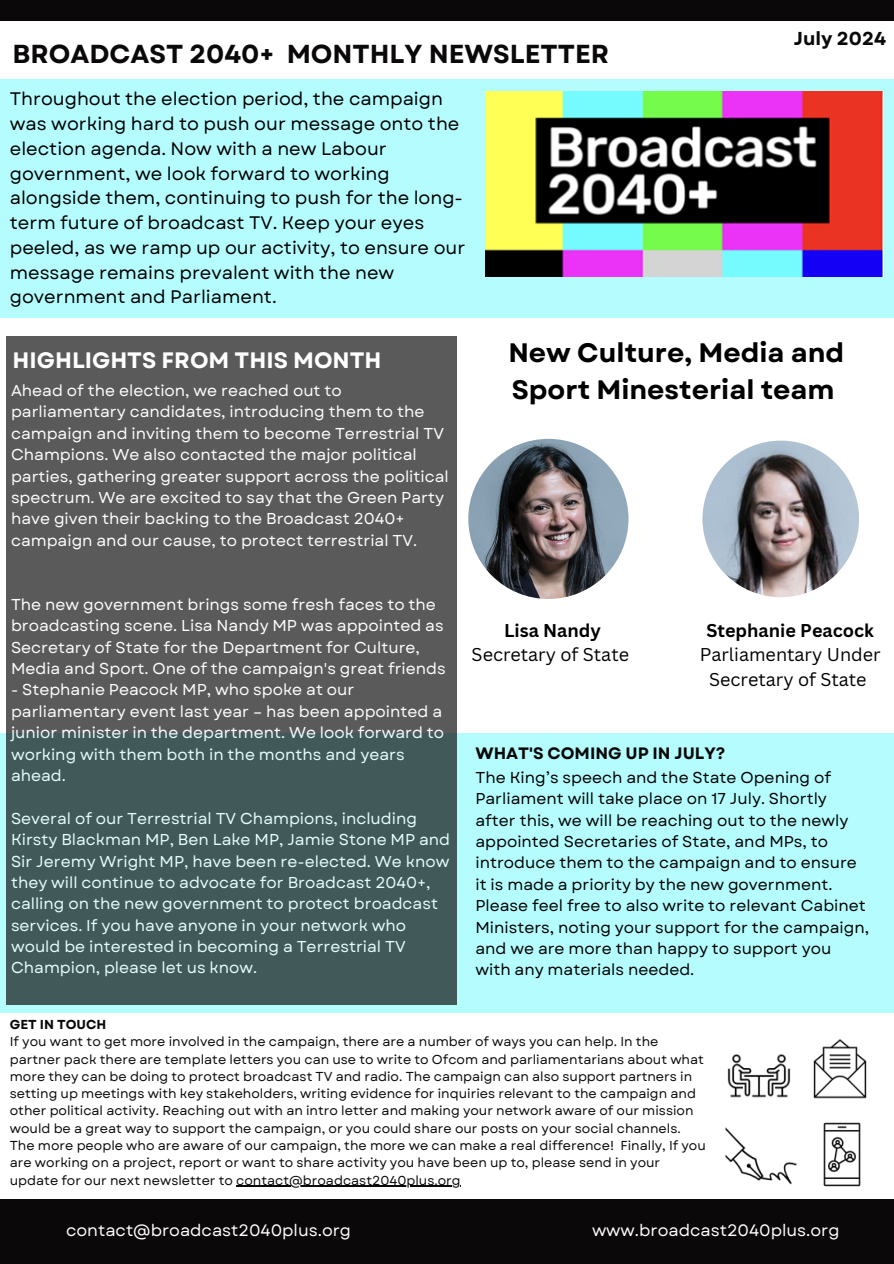
<style>
.page{position:relative;width:894px;height:1264px;background:#fff}
.page>*{position:absolute;margin:0;border:0;box-sizing:border-box;transform-origin:0 0}
.t1{font:700 26.7px/37.2px "Garet";color:#000}
.t2{font:700 25.95px "Garet";color:#0a0808}
.t3{font:700 22.35px "Garet";color:#fff}
.t4{font:700 18.75px "Garet";color:#0a0808}
.t5{font:18.15px/24.8px "Garet";color:#000}
.t6{font:18px/24.8px "Canva Sans";color:#000;text-align:center}
.t7{font:16.5px "Garet";color:#fff}
.t8{font:700 16.5px "Garet";color:#0a0808}
.t9{font:15.75px/21.3px "Garet";color:#fff}
.t10{font:15.75px/21.5px "Garet";color:#000}
.t11{font:12.9px/17.2px "Garet";color:#0a0808}
.t12{font:700 12.9px "Garet";color:#0a0808}
.s1{font-weight:700}
</style>
<div class="page">
<div style="left:0;top:79px;width:893px;height:238px;background:#b4fcfd"></div>
<div style="left:0;top:733px;width:893px;height:280px;background:#b4fcfd"></div>
<div style="left:7px;top:336px;width:450px;height:668px;background:linear-gradient(to bottom,#635a5a,#3f5959)"></div>
<div style="left:0;top:1199px;width:893px;height:64px;background:#0a0808"></div>
<div style="left:0;top:0;width:893px;height:21px;background:#0a0808"></div>
<img style="left:485px;top:91px;width:397px;height:185px">
<img style="left:725px;top:1127px;width:72px;height:58px">
<img style="left:727px;top:1054px;width:64px;height:44px">
<img style="left:813px;top:1039px;width:54px;height:60px">
<img style="left:823px;top:1122px;width:38px;height:65px">
<img style="left:468px;top:439px;width:160px;height:159px">
<img style="left:702px;top:440px;width:156px;height:157px">
<hr style="left:236px;top:1185px;width:224px;height:1px;background:#0a0808">
<h2 class="t2" style="left:13px;top:35px;width:598px">BROADCAST 2040+ MONTHLY NEWSLETTER</h2>
<p class="t5" style="left:10px;top:87px;width:457px">Throughout the election period, the campaign was working hard to push our message onto the election agenda. Now with a new Labour government, we look forward to working alongside them, continuing to push for the long&shy;term future of broadcast TV. Keep your eyes peeled, as we ramp up our activity, to ensure our message remains prevalent with the new government and Parliament.</p>
<p class="t4" style="left:793px;top:25px;width:94px">July 2024</p>
<p class="t3" style="left:13px;top:343px;width:370px">HIGHLIGHTS FROM THIS MONTH</p>
<p class="t9" style="left:11px;top:380px;width:439px">Ahead of the election, we reached out to parliamentary candidates, introducing them to the campaign and inviting them to become Terrestrial TV Champions. We also contacted the major political parties, gathering greater support across the political spectrum. We are excited to say that the Green Party have given their backing to the Broadcast 2040+ campaign and our cause, to protect terrestrial TV.</p>
<p class="t9" style="left:11px;top:594px;width:436px">The new government brings some fresh faces to the broadcasting scene. Lisa Nandy MP was appointed as Secretary of State for the Department for Culture, Media and Sport. One of the campaign's great friends</p>
<p class="t9" style="left:11px;top:679px;width:434px">- Stephanie Peacock MP, who spoke at our parliamentary event last year – has been appointed a junior minister in the department. We look forward to working with them both in the months and years ahead.</p>
<p class="t9" style="left:11px;top:807px;width:440px">Several of our Terrestrial TV Champions, including Kirsty Blackman MP, Ben Lake MP, Jamie Stone MP and Sir Jeremy Wright MP, have been re-elected. We know they will continue to advocate for Broadcast 2040+, calling on the new government to protect broadcast services. If you have anyone in your network who would be interested in becoming a Terrestrial TV Champion, please let us know.</p>
<p class="t1" style="left:508px;top:334px;width:337px">New Culture, Media and<br>Sport Minesterial team</p>
<p class="t6" style="left:471px;top:617px;width:159px"><span class="s1">Lisa Nandy<br></span>Secretary of State</p>
<p class="t6" style="left:699px;top:617px;width:182px"><span class="s1">Stephanie Peacock<br></span>Parliamentary Under<br>Secretary of State</p>
<p class="t8" style="left:475px;top:741px;width:251px">WHAT'S COMING UP IN JULY?</p>
<p class="t10" style="left:475px;top:766px;width:395px">The King’s speech and the State Opening of Parliament will take place on 17 July. Shortly after this, we will be reaching out to the newly appointed Secretaries of State, and MPs, to introduce them to the campaign and to ensure it is made a priority by the new government.<br>Please feel free to also write to relevant Cabinet Ministers, noting your support for the campaign, and we are more than happy to support you with any materials needed.</p>
<h5 class="t12" style="left:10px;top:1015px;width:98px">GET IN TOUCH</h5>
<h5 class="t11" style="left:10px;top:1033px;width:697px">If you want to get more involved in the campaign, there are a number of ways you can help. In the partner pack there are template letters you can use to write to Ofcom and parliamentarians about what more they can be doing to protect broadcast TV and radio. The campaign can also support partners in setting up meetings with key stakeholders, writing evidence for inquiries relevant to the campaign and other political activity. Reaching out with an intro letter and making your network aware of our mission would be a great way to support the campaign, or you could share our posts on your social channels.<br>The more people who are aware of our campaign, the more we can make a real difference! Finally, If you are working on a project, report or want to share activity you have been up to, please send in your update for our next newsletter to contact@broadcast2040plus.org</h5>
<p class="t7" style="left:66px;top:1218px;width:286px">contact@broadcast2040plus.org</p>
<p class="t7" style="left:592px;top:1218px;width:249px">www.broadcast2040plus.org</p>
</div>
